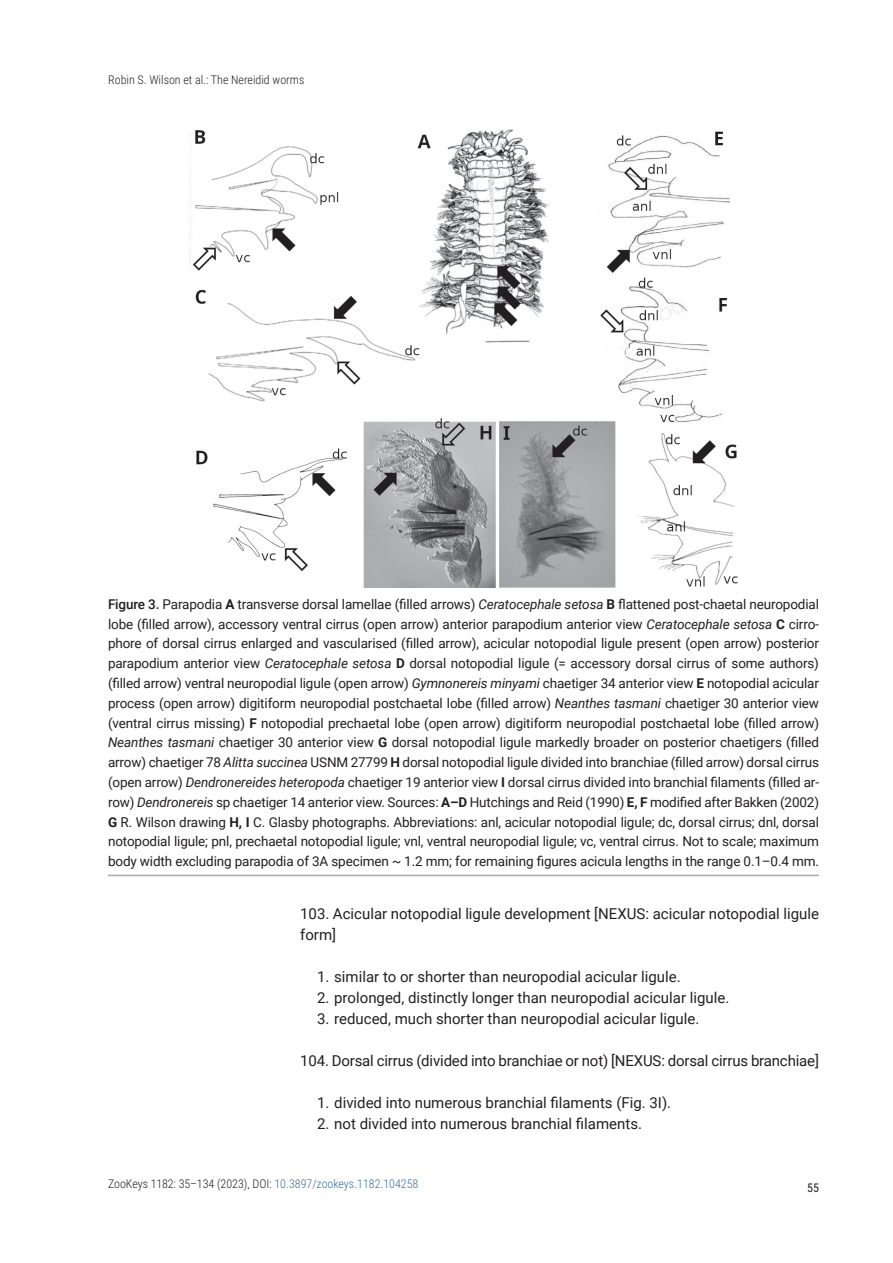
<style>
.page{position:relative;width:893px;height:1263px;background:#fff}
.page>*{position:absolute;margin:0;border:0;box-sizing:border-box;transform-origin:0 0}
.t1{font:15px/21px "Roboto";color:#231f20}
.t2{font:13.5px/19.8px "Roboto";letter-spacing:-.01em;color:#231f20;text-align:justify}
.t3{font:300 12px "Roboto Condensed";color:#231f20}
.t4{font:12px "Roboto Condensed";color:#231f20}
.s1{font-weight:500}
.s2{font-weight:700}
.s3{font-style:italic}
.s4{color:#376ba5}
</style>
<div class="page">
<img style="left:190px;top:129px;width:547px;height:459px">
<hr style="left:108px;top:875px;width:711px;height:1px;background:#a8a9ad">
<p class="t3" style="left:108px;top:71px;width:198px">Robin S. Wilson et al.: The Nereidid worms</p>
<p class="t2" style="left:108px;top:593px;width:713px"><span class="s1">Figure 3.</span> Parapodia <span class="s2">A</span> transverse dorsal lamellae (filled arrows) <span class="s3">Ceratocephale setosa</span> <span class="s2">B</span> flattened post-chaetal neuropodial lobe (filled arrow), accessory ventral cirrus (open arrow) anterior parapodium anterior view <span class="s3">Ceratocephale setosa</span> <span class="s2">C</span> cirro&shy;phore of dorsal cirrus enlarged and vascularised (filled arrow), acicular notopodial ligule present (open arrow) posterior parapodium anterior view <span class="s3">Ceratocephale setosa</span> <span class="s2">D</span> dorsal notopodial ligule (= accessory dorsal cirrus of some authors) (filled arrow) ventral neuropodial ligule (open arrow) <span class="s3">Gymnonereis minyami</span> chaetiger 34 anterior view <span class="s2">E</span> notopodial acicular process (open arrow) digitiform neuropodial postchaetal lobe (filled arrow) <span class="s3">Neanthes tasmani</span> chaetiger 30 anterior view (ventral cirrus missing) <span class="s2">F</span> notopodial prechaetal lobe (open arrow) digitiform neuropodial postchaetal lobe (filled arrow)<br><span class="s3">Neanthes tasmani</span> chaetiger 30 anterior view <span class="s2">G</span> dorsal notopodial ligule markedly broader on posterior chaetigers (filled arrow) chaetiger 78 <span class="s3">Alitta succinea</span> USNM 27799 <span class="s2">H</span> dorsal notopodial ligule divided into branchiae (filled arrow) dorsal cirrus (open arrow) <span class="s3">Dendronereides heteropoda</span> chaetiger 19 anterior view <span class="s2">I</span> dorsal cirrus divided into branchial filaments (filled ar&shy;row) <span class="s3">Dendronereis</span> sp chaetiger 14 anterior view. Sources: <span class="s2">A–D</span> Hutchings and Reid (1990) <span class="s2">E, F</span> modified after Bakken (2002)<br><span class="s2">G</span> R. Wilson drawing <span class="s2">H, I</span> C. Glasby photographs. Abbreviations: anl, acicular notopodial ligule; dc, dorsal cirrus; dnl, dorsal notopodial ligule; pnl, prechaetal notopodial ligule; vnl, ventral neuropodial ligule; vc, ventral cirrus. Not to scale; maximum body width excluding parapodia of 3A specimen ~ 1.2 mm; for remaining figures acicula lengths in the range 0.1–0.4 mm.</p>
<p class="t1" style="left:300px;top:902px;width:520px">103. Acicular notopodial ligule development [NEXUS: acicular notopodial ligule form]</p>
<p class="t1" style="left:317px;top:965px;width:365px">1. similar to or shorter than neuropodial acicular ligule.</p>
<p class="t1" style="left:317px;top:986px;width:414px">2. prolonged, distinctly longer than neuropodial acicular ligule.</p>
<p class="t1" style="left:317px;top:1007px;width:384px">3. reduced, much shorter than neuropodial acicular ligule.</p>
<p class="t1" style="left:300px;top:1049px;width:520px">104. Dorsal cirrus (divided into branchiae or not) [NEXUS: dorsal cirrus branchiae]</p>
<p class="t1" style="left:317px;top:1091px;width:355px">1. divided into numerous branchial filaments (Fig. 3I).</p>
<p class="t1" style="left:317px;top:1112px;width:326px">2. not divided into numerous branchial filaments.</p>
<p class="t3" style="left:108px;top:1175px;width:312px">ZooKeys 1182: 35–134 (2023), DOI: <span class="s4">10.3897/zookeys.1182.104258</span></p>
<p class="t4" style="left:807px;top:1179px;width:13px">55</p>
</div>
